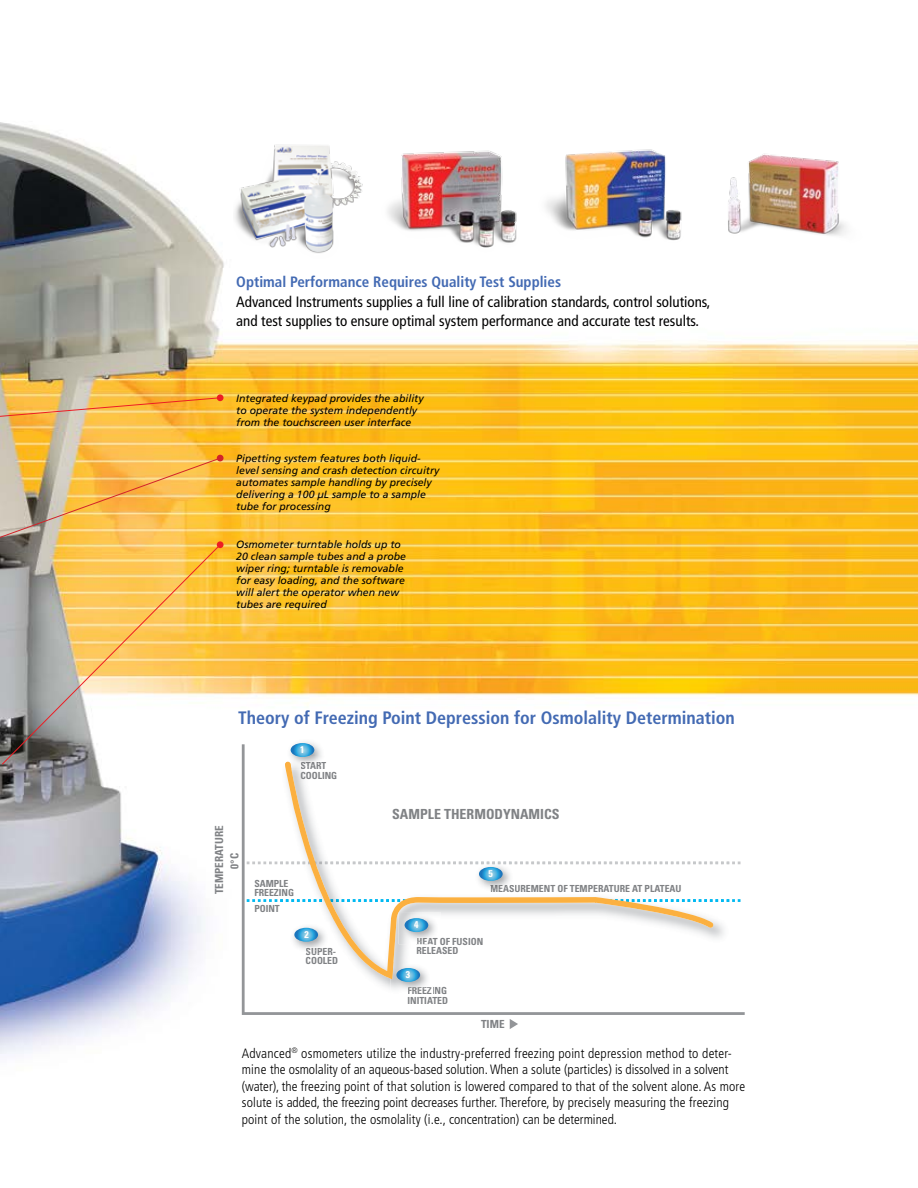
<style>
.page{position:relative;width:918px;height:1188px;background:#fff}
.page>*{position:absolute;margin:0;border:0;box-sizing:border-box;transform-origin:0 0}
.t1{font:700 condensed 18px "Frutiger";color:#436ab3}
.t2{font:condensed 15px/19.5px "Frutiger";color:#000}
.t3{font:700 condensed 15px "Frutiger";color:#436ab3}
.t4{font:700 condensed 13.95px "Univers";color:#808285}
.t5{font:300 condensed 13.5px/16.5px "Frutiger";letter-spacing:.01em;color:#000}
.t6{font:700 condensed 11.1px/15.3px "Univers";color:#808285;text-align:center}
.t7{font:italic 10.5px/12px "Frutiger";color:#000}
.t8{font:700 condensed 9.75px/9.8px "Univers";color:#808285}
.t9{font:700 condensed 9.75px "Univers";color:#7d7f82}
.t10{font:700 condensed 9.75px "Univers";color:#fff}
.s1{color:#7f8184}
.s2{color:#808285}
.s3{color:#7e8083}
.s4{color:#7d7f82}
.s5{color:#7e8082}
</style>
<div class="page">
<img style="left:0;top:122px;width:918px;height:932px">
<svg style="left:0;top:397px;width:221px;height:27px;background:#f2b651"></svg>
<div style="left:217px;top:394px;width:7px;height:7px;background:#ed1d24;border-radius:50%"></div>
<svg style="left:0;top:457px;width:221px;height:167px;background:#e8b961"></svg>
<div style="left:217px;top:455px;width:7px;height:6px;background:#d2232a;border-radius:50%"></div>
<svg style="left:1px;top:544px;width:220px;height:221px"></svg>
<div style="left:217px;top:541px;width:7px;height:7px;background:#ed1d24;border-radius:50%"></div>
<svg style="left:242px;top:744px;width:503px;height:271px"></svg>
<svg style="left:247px;top:899px;width:494px;height:3px"></svg>
<img style="left:326px;top:756px;width:315px;height:6px">
<img style="left:641px;top:756px;width:91px;height:241px">
<img style="left:280px;top:899px;width:449px;height:3px">
<img style="left:432px;top:987px;width:14px;height:7px">
<svg style="left:285px;top:762px;width:429px;height:217px"></svg>
<img style="left:285px;top:737px;width:41px;height:6px">
<svg style="left:285px;top:743px;width:41px;height:27px"></svg>
<img style="left:390px;top:962px;width:42px;height:32px">
<img style="left:390px;top:962px;width:3px;height:17px">
<img style="left:408px;top:987px;width:24px;height:7px">
<svg style="left:396px;top:968px;width:24px;height:14px"></svg>
<img style="left:399px;top:912px;width:41px;height:32px">
<img style="left:417px;top:937px;width:23px;height:7px">
<svg style="left:399px;top:912px;width:29px;height:20px"></svg>
<img style="left:473px;top:861px;width:42px;height:32px">
<svg style="left:247px;top:862px;width:494px;height:19px"></svg>
<img style="left:288px;top:922px;width:42px;height:32px">
<img style="left:306px;top:947px;width:24px;height:7px">
<svg style="left:294px;top:928px;width:24px;height:14px"></svg>
<svg style="left:510px;top:1019px;width:8px;height:10px"></svg>
<img style="left:233px;top:130px;width:134px;height:133px">
<img style="left:687px;top:130px;width:196px;height:132px">
<img style="left:378px;top:130px;width:146px;height:132px">
<img style="left:537px;top:131px;width:154px;height:124px">
<p class="t3" style="left:236px;top:273px;width:326px">Optimal Performance Requires Quality Test Supplies</p>
<p class="t2" style="left:236px;top:292px;width:476px">Advanced Instruments supplies a full line of calibration standards, control solutions, and test supplies to ensure optimal system performance and accurate test results.</p>
<p class="t7" style="left:236px;top:393px;width:189px">Integrated keypad provides the ability to operate the system independently from the touchscreen user interface</p>
<p class="t7" style="left:236px;top:452px;width:205px">Pipetting system features both liquid&shy;level sensing and crash detection circuitry automates sample handling by precisely delivering a 100 µL sample to a sample tube for processing</p>
<p class="t7" style="left:236px;top:539px;width:171px">Osmometer turntable holds up to<br>20 clean sample tubes and a probe wiper ring; turntable is removable for easy loading, and the software will alert the operator when new tubes are required</p>
<h1 class="t1" style="left:238px;top:707px;width:498px">Theory of Freezing Point Depression for Osmolality Determination</h1>
<p class="t10" style="left:300px;top:744px;width:6px">1</p>
<p class="t9" style="left:300px;top:760px;width:28px">STA<span class="s1">R</span><span class="s2">T</span></p>
<p class="t8" style="left:300px;top:770px;width:38px">COOLING</p>
<p class="t6" style="left:212px;top:894px;width:70px;rotate:-90deg">TEMPERATURE<br>0°C</p>
<p class="t8" style="left:254px;top:878px;width:41px">SAMPLE<br>FREEZING</p>
<p class="t8" style="left:254px;top:903px;width:27px">POINT</p>
<p class="t10" style="left:305px;top:929px;width:6px">2</p>
<p class="t8" style="left:306px;top:946px;width:34px"><span class="s3">SUP</span>ER-<br>COOLED</p>
<p class="t4" style="left:392px;top:805px;width:169px">SAMPLE THERMODYNAMICS</p>
<p class="t10" style="left:488px;top:868px;width:6px">5</p>
<p class="t8" style="left:490px;top:884px;width:193px"><span class="s4">MEA</span>SUREMENT OF TEMPERATURE AT PLATEAU</p>
<p class="t10" style="left:414px;top:919px;width:6px">4</p>
<p class="t8" style="left:417px;top:936px;width:68px"><span class="s5">HEA</span>T OF FUSION<br>RELEASED</p>
<p class="t10" style="left:406px;top:969px;width:6px">3</p>
<p class="t8" style="left:407px;top:986px;width:42px"><span class="s5">FRE</span><span class="s1">E</span>ZING<br>INITIATED</p>
<p class="t6" style="left:481px;top:1017px;width:25px">TIME</p>
<p class="t5" style="left:242px;top:1045px;width:505px">Advanced<sup>®</sup> osmometers utilize the industry-preferred freezing point depression method to deter&shy;mine the osmolality of an aqueous-based solution. When a solute (particles) is dissolved in a solvent (water), the freezing point of that solution is lowered compared to that of the solvent alone. As more solute is added, the freezing point decreases further. Therefore, by precisely measuring the freezing point of the solution, the osmolality (i.e., concentration) can be determined.</p>
</div>
